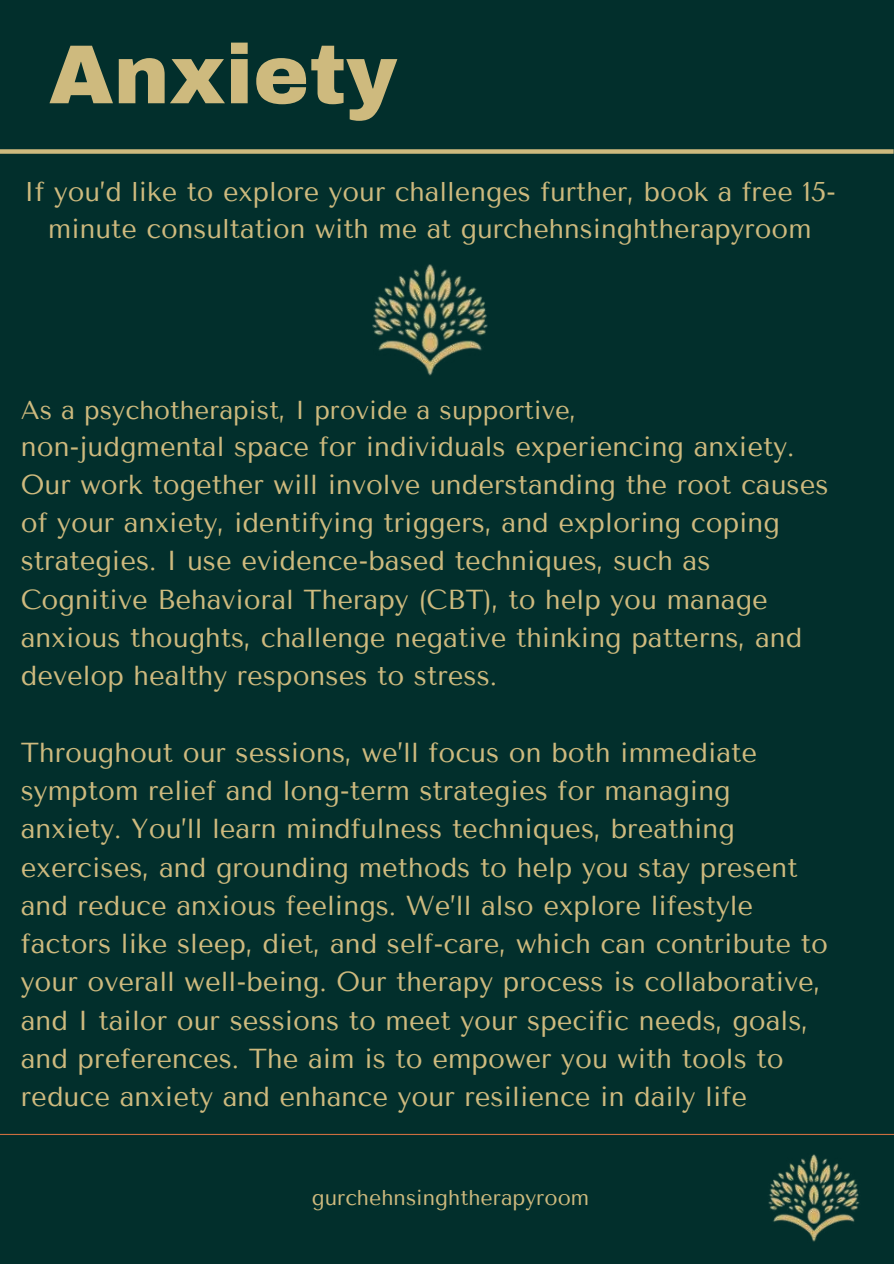
<style>
.page{position:relative;width:894px;height:1264px;background:#fff}
.page>*{position:absolute;margin:0;border:0;box-sizing:border-box;transform-origin:0 0}
.t1{font:900 83.55px "Archivo";color:#ceba7e}
.t2{font:27.3px/38.2px "Tenor Sans";color:#ceba7e}
.t3{font:27px/37.2px "Tenor Sans";color:#ceba7e;text-align:center}
.t4{font:25.8px "Tenor Sans";color:#ceba7e}
.t5{font:21.3px "Tenor Sans";color:#ceba7e}
</style>
<div class="page">
<div style="left:0;top:0;width:893px;height:1263px;background:#022f2c"></div>
<hr style="left:0;top:1133px;width:893px;height:1px;background:#ca6e3f">
<img style="left:768px;top:1154px;width:91px;height:88px">
<div style="left:0;top:149px;width:893px;height:5px;background:#ceba7e"></div>
<img style="left:372px;top:264px;width:116px;height:112px">
<h1 class="t1" style="left:49px;top:30px;width:350px">Anxiety</h1>
<p class="t3" style="left:24px;top:173px;width:813px">If you’d like to explore your challenges further, book a free 15- minute consultation with me at gurchehnsinghtherapyroom</p>
<p class="t4" style="left:21px;top:395px;width:557px">As a psychotherapist, I provide a supportive,</p>
<p class="t2" style="left:21px;top:427px;width:809px">non-judgmental space for individuals experiencing anxiety.<br>Our work together will involve understanding the root causes of your anxiety, identifying triggers, and exploring coping strategies. I use evidence-based techniques, such as Cognitive Behavioral Therapy (CBT), to help you manage anxious thoughts, challenge negative thinking patterns, and develop healthy responses to stress.</p>
<p class="t2" style="left:21px;top:733px;width:808px">Throughout our sessions, we’ll focus on both immediate symptom relief and long-term strategies for managing anxiety. You’ll learn mindfulness techniques, breathing exercises, and grounding methods to help you stay present and reduce anxious feelings. We’ll also explore lifestyle factors like sleep, diet, and self-care, which can contribute to your overall well-being. Our therapy process is collaborative, and I tailor our sessions to meet your specific needs, goals, and preferences. The aim is to empower you with tools to reduce anxiety and enhance your resilience in daily life</p>
<p class="t5" style="left:312px;top:1185px;width:279px">gurchehnsinghtherapyroom</p>
</div>
